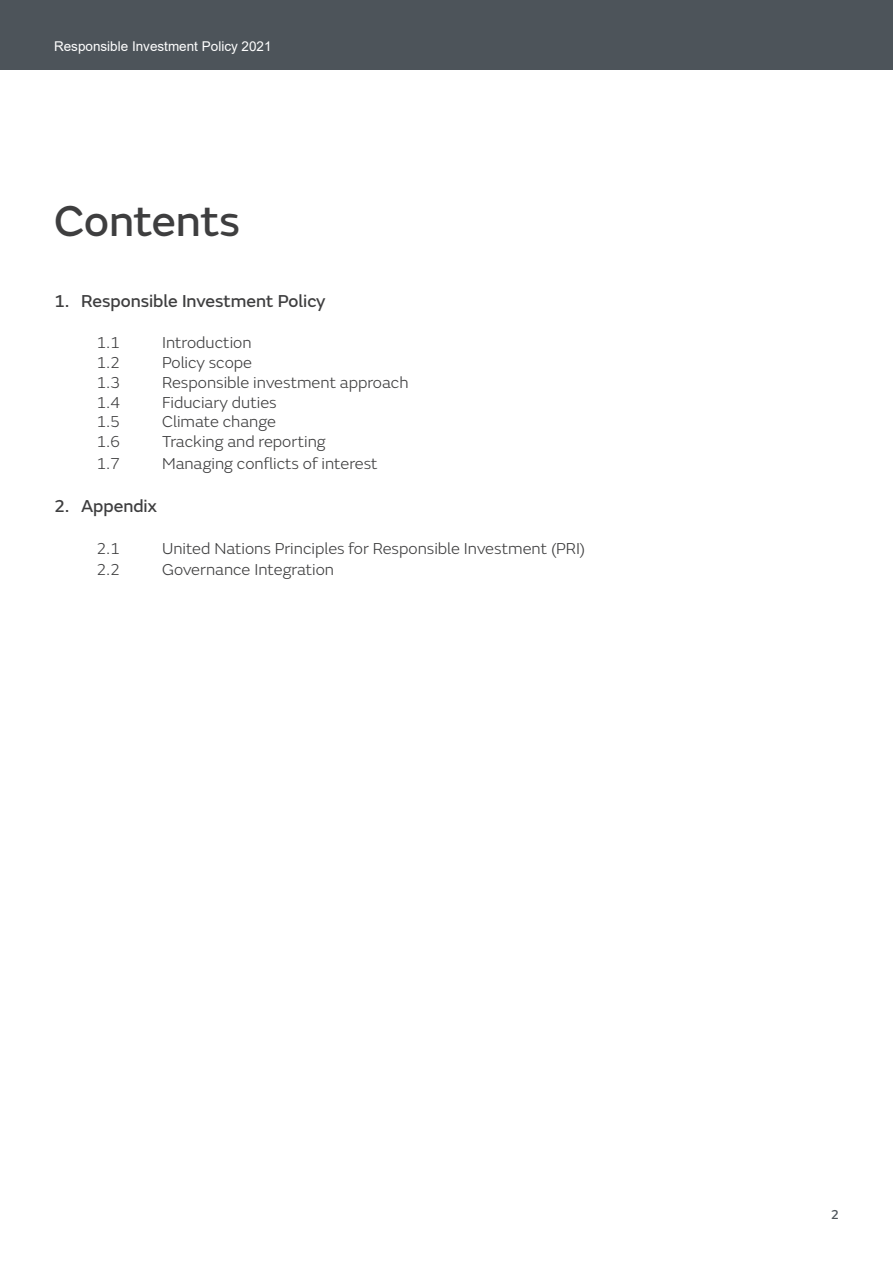
<style>
.page{position:relative;width:893px;height:1263px;background:#fff}
.page>*{position:absolute;margin:0;border:0;box-sizing:border-box;transform-origin:0 0}
.t1{font:45px "FS Emeric Core";color:#3e3e3f}
.t2{font:18px "FS Emeric Core";color:#3e3e3f}
.t3{font:300 16.5px "FS Emeric";color:#3e3e3f}
.t4{font:13.5px "Arial";color:#fff}
.t5{font:13.5px "FS Emeric Core";color:#4d545a}
</style>
<div class="page">
<div style="left:0;top:0;width:893px;height:70px;background:#4d545a"></div>
<p class="t4" style="left:54px;top:37px;width:219px">Responsible Investment Policy 2021</p>
<p class="t1" style="left:54px;top:188px;width:188px">Contents</p>
<p class="t2" style="left:54px;top:288px;width:273px">1. Responsible Investment Policy</p>
<p class="t3" style="left:97px;top:332px;width:25px">1.1</p>
<p class="t3" style="left:162px;top:332px;width:91px">Introduction</p>
<p class="t3" style="left:97px;top:351px;width:25px">1.2</p>
<p class="t3" style="left:162px;top:351px;width:92px">Policy scope</p>
<p class="t3" style="left:97px;top:371px;width:25px">1.3</p>
<p class="t3" style="left:162px;top:371px;width:248px">Responsible investment approach</p>
<p class="t3" style="left:97px;top:391px;width:25px">1.4</p>
<p class="t3" style="left:162px;top:391px;width:116px">Fiduciary duties</p>
<p class="t3" style="left:97px;top:411px;width:25px">1.5</p>
<p class="t3" style="left:162px;top:411px;width:115px">Climate change</p>
<p class="t3" style="left:97px;top:431px;width:25px">1.6</p>
<p class="t3" style="left:162px;top:431px;width:165px">Tracking and reporting</p>
<p class="t3" style="left:97px;top:452px;width:25px">1.7</p>
<p class="t3" style="left:162px;top:452px;width:217px">Managing conflicts of interest</p>
<p class="t2" style="left:54px;top:493px;width:105px">2. Appendix</p>
<p class="t3" style="left:97px;top:537px;width:25px">2.1</p>
<p class="t3" style="left:162px;top:537px;width:425px">United Nations Principles for Responsible Investment (PRI)</p>
<p class="t3" style="left:97px;top:558px;width:25px">2.2</p>
<p class="t3" style="left:162px;top:558px;width:174px">Governance Integration</p>
<p class="t5" style="left:831px;top:1204px;width:10px">2</p>
</div>
